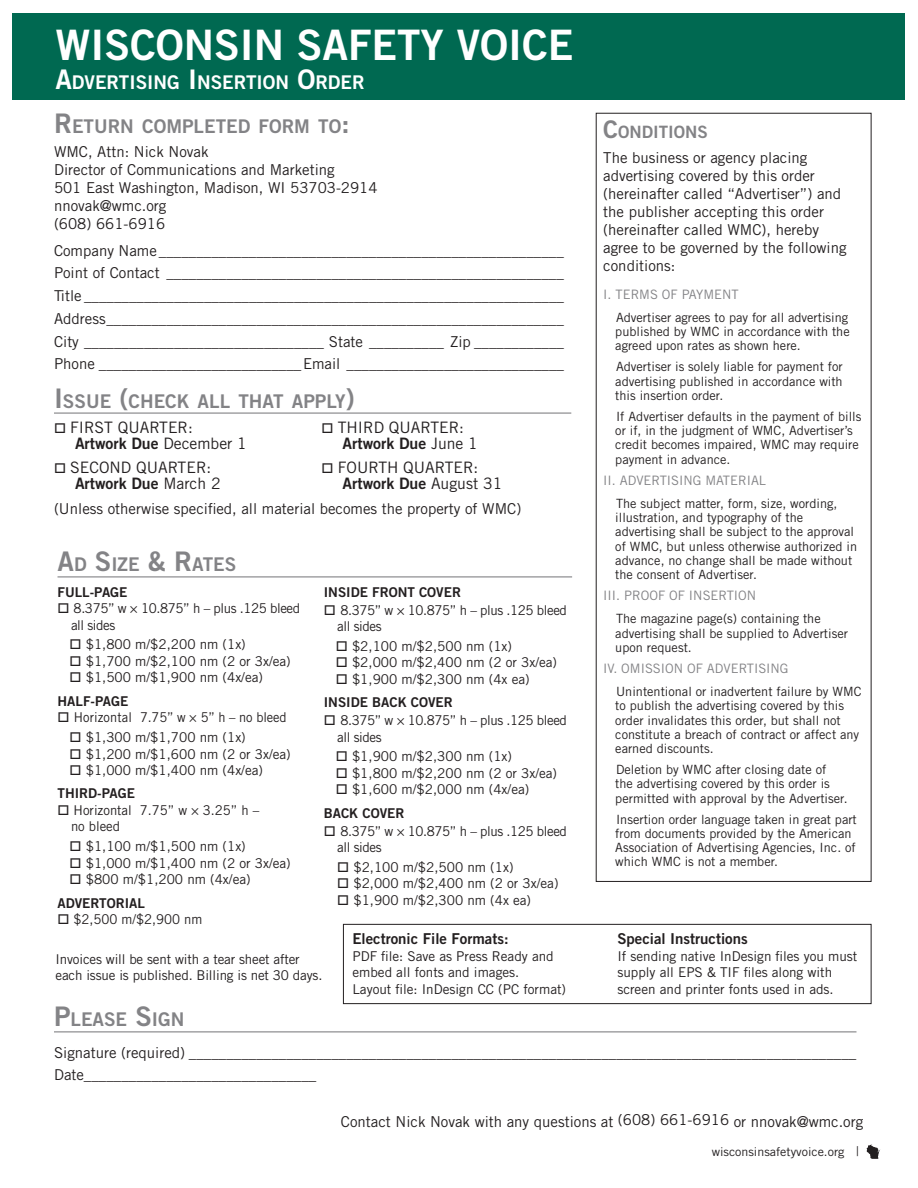
<style>
.page{position:relative;width:918px;height:1188px;background:#fff}
.page>*{position:absolute;margin:0;border:0;box-sizing:border-box;transform-origin:0 0}
.t1{font:42px "Trade Gothic LT Std Bd 2";color:#fff}
.t2{font:42px "Trade Gothic LT Std Bd 2";color:#fff}
.subtitles{font:18.9px "Trade Gothic LT Std Bd 2";color:#838386}
.t3{font:18.9px "Trade Gothic LT Std Bd 2";color:#fff}
.t4{font:16.95px "Trade Gothic LT Std Bd 2";color:#838386}
.t5{font:15.75px/16.5px "Trade Gothic LT Std";color:#231f20}
.t6{font:15px/18px "Trade Gothic LT Std";color:#231f20}
.t7{font:15px "Trade Gothic";color:#231f20}
.t8{font:15px "Trade Gothic LT Std Bd 2";color:#231f20}
.Subhead-ad_size_and{font:13.5px/16.5px "Trade Gothic LT Std";color:#231f20}
.Subhead-ad_size_and-2{font:13.5px/16.5px "Trade Gothic LT Std";letter-spacing:-.03em;color:#231f20}
.t9{font:13.5px "Trade Gothic LT Std Bd 2";color:#231f20}
.Subhead-ad_size_and-3{font:13.5px "Trade Gothic LT Std";color:#231f20;scale:.95 1}
.t10{font:12.9px "Trade Gothic LT Std";color:#838386}
.terms-body{font:12.75px/14.2px "Trade Gothic LT Std";color:#231f20}
.t11{font:12px "Trade Gothic LT Std";color:#231f20;scale:1.04 1}
.s1{font-size:27px}
.s2{font-family:"Trade Gothic LT Std Bd 2"}
.s3{font-size:24.3px}
.s4{font-family:"Trade Gothic"}
.s5{font-size:13.5px}
</style>
<div class="page">
<div style="left:12px;top:14px;width:893px;height:86px;background:#006951"></div>
<hr style="left:54px;top:413px;width:517px;height:1px;background:#838386">
<hr style="left:54px;top:1031px;width:802px;height:1px;background:#838386">
<div style="left:343px;top:924px;width:529px;height:80px;border:1px solid #231f20"></div>
<hr style="left:58px;top:576px;width:514px;height:1px;background:#838386">
<svg style="left:867px;top:1144px;width:14px;height:15px"></svg>
<p class="t2" style="left:56px;top:19px;width:60px">WISCONSIN</p>
<p class="t1" style="left:297px;top:19px;width:278px">SAFETY VOICE</p>
<p class="t3" style="left:56px;top:71px;width:311px"><span class="s1">A</span>DVERTISING <span class="s1">I</span> NSERTION <span class="s1">O</span>RDER</p>
<p class="subtitles" style="left:54px;top:114px;width:297px"><span class="s1">R</span> ETURN COMPLETED FORM TO<span class="s1">:</span></p>
<p class="t7" style="left:54px;top:143px;width:156px">WMC, Attn: Nick Novak</p>
<p class="t7" style="left:54px;top:161px;width:282px">Director of Communications and Marketing</p>
<p class="t7" style="left:54px;top:179px;width:325px">501 East Washington, Madison, WI 53703-2914</p>
<p class="t7" style="left:54px;top:197px;width:114px">nnovak@wmc.org</p>
<p class="t7" style="left:54px;top:215px;width:113px">(608) 661-6916</p>
<p class="t6" style="left:54px;top:241px;width:511px">Company Name ______________________________________________________</p>
<p class="t6" style="left:54px;top:264px;width:511px">Point of Contact _____________________________________________________</p>
<p class="t6" style="left:54px;top:287px;width:511px">Title ________________________________________________________________</p>
<p class="t6" style="left:54px;top:309px;width:511px">Address_____________________________________________________________</p>
<p class="t6" style="left:54px;top:332px;width:511px">City ________________________________ State __________ Zip ____________</p>
<p class="t6" style="left:54px;top:355px;width:511px">Phone ___________________________Email _____________________________</p>
<p class="subtitles" style="left:54px;top:389px;width:302px"><span class="s1">I</span> SSUE <span class="s1">(</span>CHECK ALL THAT APPLY<span class="s1">)</span></p>
<p class="t5" style="left:75px;top:419px;width:173px;text-indent:-21px">□ FIRST QUARTER:<br><span class="s2">Artwork Due</span> December 1</p>
<p class="t5" style="left:75px;top:458px;width:147px;text-indent:-21px">□ SECOND QUARTER:<br><span class="s2">Artwork Due</span> March 2</p>
<p class="t5" style="left:343px;top:419px;width:137px;text-indent:-21px">□ THIRD QUARTER:<br><span class="s2">Artwork Due</span> June 1</p>
<p class="t5" style="left:343px;top:458px;width:161px;text-indent:-21px">□ FOURTH QUARTER:<br><span class="s2">Artwork Due</span> August 31</p>
<p class="t6" style="left:54px;top:499px;width:469px">(Unless otherwise specified, all material becomes the property of WMC)</p>
<p class="subtitles" style="left:58px;top:553px;width:180px"><span class="s1">A</span>D <span class="s1">S</span>IZE <span class="s1">&amp; R</span>ATES</p>
<p class="t9" style="left:58px;top:583px;width:72px">FULL-PAGE</p>
<p class="Subhead-ad_size_and-2" style="left:71px;top:600px;width:231px;text-indent:-14px">□ 8.375” w × 10.875” h – plus .125 bleed all sides</p>
<p class="Subhead-ad_size_and" style="left:70px;top:636px;width:178px">□ $1,800 m/$2,200 nm (1x)</p>
<p class="Subhead-ad_size_and" style="left:70px;top:653px;width:223px">□ $1,700 m/$2,100 nm (2 or 3x/ea)</p>
<p class="Subhead-ad_size_and" style="left:70px;top:669px;width:195px">□ $1,500 m/$1,900 nm (4x/ea)</p>
<p class="t9" style="left:58px;top:692px;width:72px">HALF-PAGE</p>
<p class="Subhead-ad_size_and-3" style="left:58px;top:709px;width:243px">□ Horizontal 7.75” w × 5” h – no bleed</p>
<p class="Subhead-ad_size_and" style="left:70px;top:729px;width:178px">□ $1,300 m/$1,700 nm (1x)</p>
<p class="Subhead-ad_size_and" style="left:70px;top:745px;width:223px">□ $1,200 m/$1,600 nm (2 or 3x/ea)</p>
<p class="Subhead-ad_size_and" style="left:70px;top:762px;width:195px">□ $1,000 m/$1,400 nm (4x/ea)</p>
<p class="t9" style="left:58px;top:785px;width:79px">THIRD-PAGE</p>
<p class="Subhead-ad_size_and" style="left:71px;top:802px;width:190px;text-indent:-14px">□ Horizontal 7.75” w × 3.25” h – no bleed</p>
<p class="Subhead-ad_size_and" style="left:70px;top:838px;width:178px">□ $1,100 m/$1,500 nm (1x)</p>
<p class="Subhead-ad_size_and" style="left:70px;top:855px;width:223px">□ $1,000 m/$1,400 nm (2 or 3x/ea)</p>
<p class="Subhead-ad_size_and" style="left:70px;top:871px;width:183px">□ $800 m/$1,200 nm (4x/ea)</p>
<p class="t9" style="left:58px;top:894px;width:89px">ADVERTORIAL</p>
<p class="Subhead-ad_size_and" style="left:58px;top:911px;width:146px">□ $2,500 m/$2,900 nm</p>
<p class="t9" style="left:324px;top:583px;width:139px">INSIDE FRONT COVER</p>
<p class="Subhead-ad_size_and-2" style="left:337px;top:601px;width:231px;text-indent:-14px">□ 8.375” w × 10.875” h – plus .125 bleed all sides</p>
<p class="Subhead-ad_size_and" style="left:336px;top:638px;width:178px">□ $2,100 m/$2,500 nm (1x)</p>
<p class="Subhead-ad_size_and" style="left:336px;top:654px;width:223px">□ $2,000 m/$2,400 nm (2 or 3x/ea)</p>
<p class="Subhead-ad_size_and" style="left:336px;top:671px;width:195px">□ $1,900 m/$2,300 nm (4x ea)</p>
<p class="t9" style="left:324px;top:694px;width:130px">INSIDE BACK COVER</p>
<p class="Subhead-ad_size_and-2" style="left:337px;top:712px;width:231px;text-indent:-14px">□ 8.375” w × 10.875” h – plus .125 bleed all sides</p>
<p class="Subhead-ad_size_and" style="left:336px;top:748px;width:178px">□ $1,900 m/$2,300 nm (1x)</p>
<p class="Subhead-ad_size_and" style="left:336px;top:765px;width:223px">□ $1,800 m/$2,200 nm (2 or 3x/ea)</p>
<p class="Subhead-ad_size_and" style="left:336px;top:781px;width:195px">□ $1,600 m/$2,000 nm (4x/ea)</p>
<p class="t9" style="left:324px;top:804px;width:82px">BACK COVER</p>
<p class="Subhead-ad_size_and-2" style="left:337px;top:822px;width:231px;text-indent:-14px">□ 8.375” w × 10.875” h – plus .125 bleed all sides</p>
<p class="Subhead-ad_size_and" style="left:337px;top:859px;width:178px">□ $2,100 m/$2,500 nm (1x)</p>
<p class="Subhead-ad_size_and" style="left:337px;top:875px;width:223px">□ $2,000 m/$2,400 nm (2 or 3x/ea)</p>
<p class="Subhead-ad_size_and" style="left:337px;top:892px;width:195px">□ $1,900 m/$2,300 nm (4x ea)</p>
<p class="Subhead-ad_size_and" style="left:56px;top:950px;width:268px">Invoices will be sent with a tear sheet after each issue is published. Billing is net 30 days.</p>
<p class="t8" style="left:352px;top:930px;width:158px">Electronic File Formats:</p>
<p class="Subhead-ad_size_and" style="left:352px;top:947px;width:203px">PDF file: Save as Press Ready and embed all fonts and images.</p>
<p class="Subhead-ad_size_and" style="left:352px;top:980px;width:215px">Layout file: InDesign CC (PC format)</p>
<p class="t4" style="left:603px;top:122px;width:106px"><span class="s3">C</span>ONDITIONS</p>
<p class="t6" style="left:603px;top:148px;width:245px">The business or agency placing advertising covered by this order (hereinafter called “Advertiser”) and the publisher accepting this order (hereinafter called WMC), hereby agree to be governed by the following conditions:</p>
<p class="t10" style="left:603px;top:287px;width:137px">I. TERMS OF PAYMENT</p>
<p class="terms-body" style="left:615px;top:310px;width:236px;text-align:justify">Advertiser agrees to pay for all advertising published by WMC in accordance with the agreed upon rates as shown here.</p>
<p class="terms-body" style="left:615px;top:360px;width:229px;text-align:justify">Advertiser is solely liable for payment for advertising published in accordance with this insertion order.</p>
<p class="terms-body" style="left:615px;top:409px;width:248px">If Advertiser defaults in the payment of bills or if, in the judgment of WMC, Advertiser’s credit becomes impaired, WMC may require payment in advance.</p>
<p class="t10" style="left:603px;top:473px;width:164px">II. ADVERTISING MATERIAL</p>
<p class="terms-body" style="left:615px;top:496px;width:243px">The subject matter, form, size, wording, illustration, and typography of the advertising shall be subject to the approval of WMC, but unless otherwise authorized in advance, no change shall be made without the consent of Advertiser.</p>
<p class="t10" style="left:603px;top:588px;width:154px">III. PROOF OF INSERTION</p>
<p class="terms-body" style="left:615px;top:612px;width:234px">The magazine page(s) containing the advertising shall be supplied to Advertiser upon request.</p>
<p class="t10" style="left:603px;top:661px;width:187px">IV. OMISSION OF ADVERTISING</p>
<p class="terms-body" style="left:615px;top:684px;width:248px">Unintentional or inadvertent failure by WMC to publish the advertising covered by this order invalidates this order, but shall not constitute a breach of contract or affect any earned discounts.</p>
<p class="terms-body" style="left:615px;top:762px;width:234px">Deletion by WMC after closing date of<br>the advertising covered by this order is permitted with approval by the Advertiser.</p>
<p class="terms-body" style="left:615px;top:812px;width:243px">Insertion order language taken in great part from documents provided by the American Association of Advertising Agencies, Inc. of which WMC is not a member.</p>
<p class="t8" style="left:617px;top:930px;width:132px">Special Instructions</p>
<p class="Subhead-ad_size_and" style="left:617px;top:947px;width:241px">If sending native InDesign files you must supply all EPS &amp; TIF files along with screen and printer fonts used in ads.</p>
<p class="subtitles" style="left:54px;top:1008px;width:132px"><span class="s1">P</span>LEASE <span class="s1">S</span>IGN</p>
<p class="t6" style="left:54px;top:1043px;width:804px">Signature (required) _________________________________________________________________________________________</p>
<p class="t6" style="left:54px;top:1066px;width:264px">Date_______________________________</p>
<p class="t6" style="left:341px;top:1112px;width:524px">Contact Nick Novak with any questions at <span class="s4">(608) 661-6916</span> or nnovak@wmc.org</p>
<p class="t11" style="left:712px;top:1145px;width:143px">wisconsinsafetyvoice.org <span class="s5">|</span></p>
</div>
